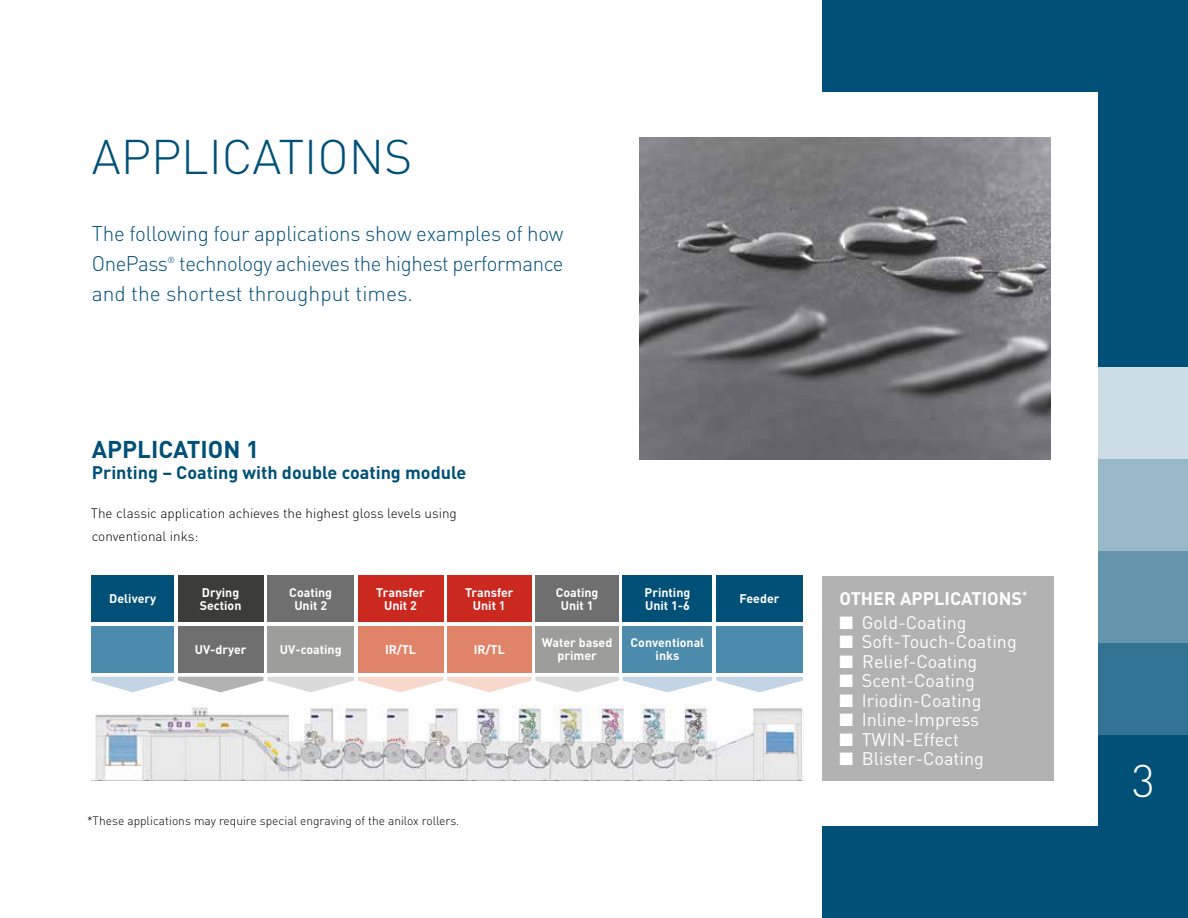
<style>
.page{position:relative;width:1188px;height:918px;background:#fff}
.page>*{position:absolute;margin:0;border:0;box-sizing:border-box;transform-origin:0 0}
.t1{font:300 48px "DIN Pro";color:#005078}
.t2{font:300 45px "DIN Pro";color:#fff}
.t3{font:700 24px "DIN Pro";color:#005078}
.t4{font:300 21px/30px "DIN Pro";letter-spacing:-.01em;color:#005078}
.t5{font:18px "DIN Pro";color:#fff}
.t6{font:700 18px "DIN Pro";color:#005078}
.t7{font:700 18px "DIN Pro";color:#fff}
.t8{font:300 13.5px/23.7px "DIN Pro";color:#000}
.t9{font:700 12.45px/12.5px "DIN Pro";color:#fff;text-align:center}
.t10{font:300 12px "DIN Pro";color:#000}
.t11{font:300 8.7px "DIN Pro";color:#005078}
</style>
<div class="page">
<div style="left:822px;top:0;width:366px;height:92px;background:#005078"></div>
<div style="left:822px;top:827px;width:366px;height:91px;background:#005078"></div>
<div style="left:1099px;top:0;width:89px;height:918px;background:#005078"></div>
<div style="left:1099px;top:643px;width:89px;height:92px;background:#327292"></div>
<div style="left:1099px;top:551px;width:89px;height:92px;background:#6595ad"></div>
<div style="left:1099px;top:459px;width:89px;height:92px;background:#99b9c9"></div>
<div style="left:1099px;top:367px;width:89px;height:92px;background:#ccdce4"></div>
<div style="left:822px;top:576px;width:232px;height:204px;background:#b2b2b2"></div>
<img style="left:95px;top:704px;width:709px;height:76px">
<div style="left:92px;top:575px;width:82px;height:47px;background:#005078"></div>
<div style="left:178px;top:575px;width:85px;height:47px;background:#3c3c3b"></div>
<div style="left:267px;top:575px;width:87px;height:47px;background:#706f6f"></div>
<div style="left:358px;top:575px;width:85px;height:47px;background:#cb2820"></div>
<div style="left:447px;top:575px;width:84px;height:47px;background:#cb2820"></div>
<div style="left:535px;top:575px;width:84px;height:47px;background:#706f6f"></div>
<div style="left:623px;top:575px;width:89px;height:47px;background:#005078"></div>
<div style="left:716px;top:575px;width:87px;height:47px;background:#005078"></div>
<div style="left:92px;top:626px;width:82px;height:47px;background:#4d8bad"></div>
<div style="left:178px;top:626px;width:85px;height:47px;background:#706f6f"></div>
<div style="left:267px;top:626px;width:87px;height:47px;background:#9d9d9c"></div>
<div style="left:358px;top:626px;width:85px;height:47px;background:#e08469"></div>
<div style="left:447px;top:626px;width:84px;height:47px;background:#e08469"></div>
<div style="left:535px;top:626px;width:84px;height:47px;background:#9d9d9c"></div>
<div style="left:623px;top:626px;width:89px;height:47px;background:#4d8bad"></div>
<div style="left:716px;top:626px;width:87px;height:47px;background:#4d8bad"></div>
<svg style="left:92px;top:677px;width:711px;height:15px"></svg>
<img style="left:640px;top:138px;width:410px;height:321px">
<h1 class="t1" style="left:92px;top:124px;width:322px">APPLICATIONS</h1>
<h3 class="t4" style="left:92px;top:218px;width:473px">The following four applications show examples of how<br>OnePass</h3>
<h3 class="t4" style="left:92px;top:248px;width:473px;text-indent:87px">technology achieves the highest performance and the shortest throughput times.</h3>
<p class="t11" style="left:168px;top:254px;width:9px">®</p>
<h3 class="t3" style="left:92px;top:433px;width:169px">APPLICATION 1</h3>
<h3 class="t6" style="left:92px;top:460px;width:376px">Printing – Coating with double coating module</h3>
<p class="t8" style="left:91px;top:500px;width:368px">The classic application achieves the highest gloss levels using conventional inks:</p>
<p class="t9" style="left:109px;top:592px;width:48px">Delivery</p>
<p class="t9" style="left:200px;top:586px;width:43px;text-align:left">Drying<br>Section</p>
<p class="t9" style="left:289px;top:586px;width:44px">Coating<br>Unit 2</p>
<p class="t9" style="left:376px;top:586px;width:50px">Transfer<br>Unit 2</p>
<p class="t9" style="left:465px;top:586px;width:50px">Transfer<br>Unit 1</p>
<p class="t9" style="left:556px;top:586px;width:44px">Coating<br>Unit 1</p>
<p class="t9" style="left:645px;top:586px;width:47px;text-align:left">Printing<br>Unit 1-6</p>
<p class="t9" style="left:740px;top:592px;width:41px">Feeder</p>
<p class="t9" style="left:195px;top:643px;width:53px">UV-dryer</p>
<p class="t9" style="left:280px;top:643px;width:63px">UV-coating</p>
<p class="t9" style="left:385px;top:643px;width:33px">IR/TL</p>
<p class="t9" style="left:474px;top:643px;width:33px">IR/TL</p>
<p class="t9" style="left:542px;top:636px;width:72px">Water based primer</p>
<p class="t9" style="left:631px;top:636px;width:75px">Conventional inks</p>
<p class="t10" style="left:87px;top:813px;width:374px">*These applications may require special engraving of the anilox rollers.</p>
<h3 class="t7" style="left:839px;top:586px;width:189px">OTHER APPLICATIONS<sup>*</sup></h3>
<h3 class="t5" style="left:839px;top:610px;width:129px">■ Gold-Coating</h3>
<h3 class="t5" style="left:839px;top:629px;width:179px">■ Soft-Touch-Coating</h3>
<h3 class="t5" style="left:839px;top:649px;width:139px">■ Relief-Coating</h3>
<h3 class="t5" style="left:839px;top:668px;width:137px">■ Scent-Coating</h3>
<h3 class="t5" style="left:839px;top:688px;width:144px">■ Iriodin-Coating</h3>
<h3 class="t5" style="left:839px;top:707px;width:141px">■ Inline-Impress</h3>
<h3 class="t5" style="left:839px;top:727px;width:121px">■ TWIN-Effect</h3>
<h3 class="t5" style="left:839px;top:746px;width:146px">■ Blister-Coating</h3>
<h2 class="t2" style="left:1132px;top:750px;width:25px">3</h2>
</div>
